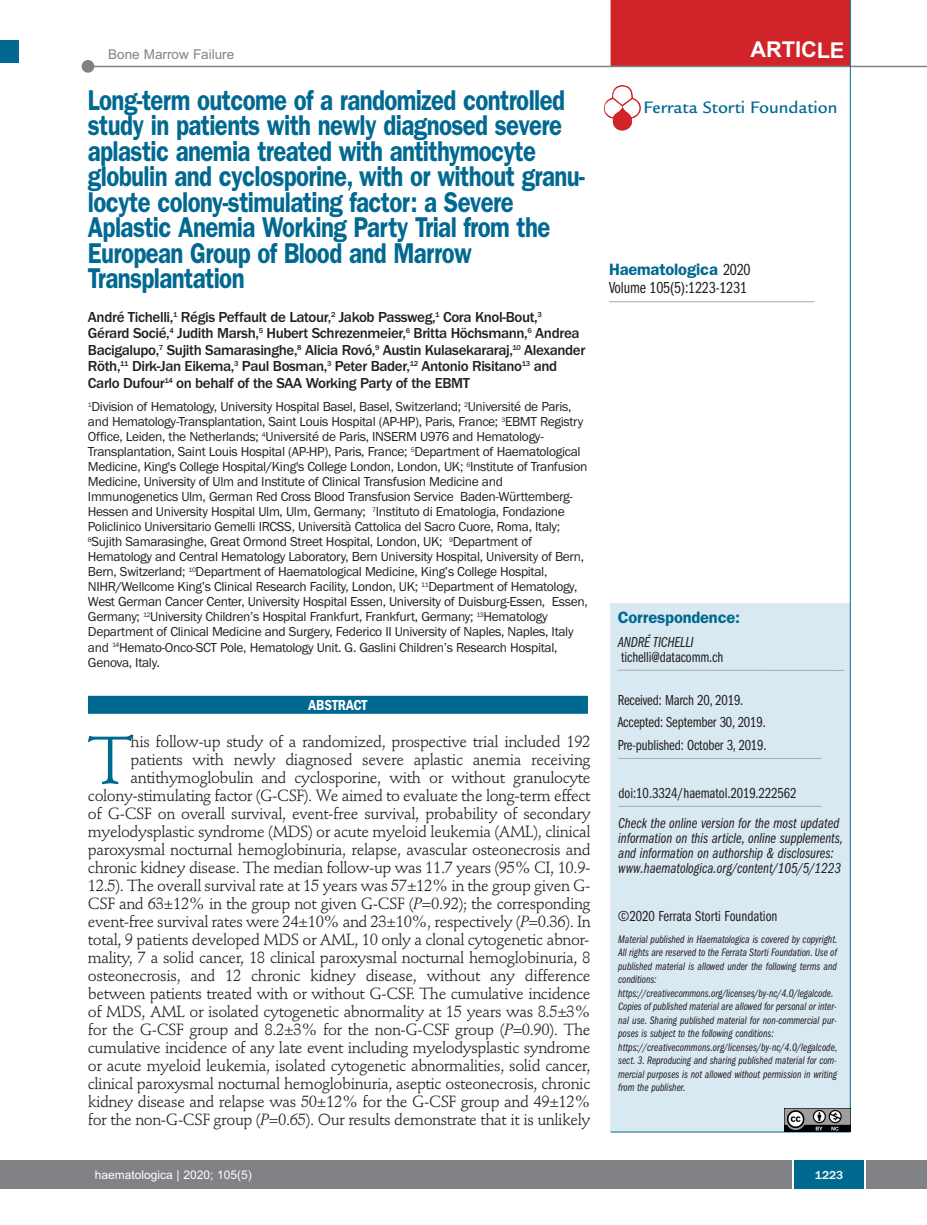
<style>
.page{position:relative;width:927px;height:1225px;background:#fff}
.page>*{position:absolute;margin:0;border:0;box-sizing:border-box;transform-origin:0 0}
.t1{font:66.45px "Stempel Schneidler";color:#006991}
.t2{font:600 28.8px/25.5px "Franklin Gothic";letter-spacing:-.025em;color:#006991;scale:.83 1}
.t3{font:700 21.75px "Arial";letter-spacing:-.01em;color:#fff}
.t4{font:500 18px "Legacy Sans";color:#006991}
.t5{font:600 16.5px "Franklin Gothic";letter-spacing:-.01em;color:#006991}
.t6{font:16.5px "Franklin Gothic Book Cmpr";letter-spacing:-.01em;color:#231f20}
.t7{font:16.05px/18px "Stempel Schneidler";letter-spacing:-.025em;color:#231f20;text-align:right}
.t8{font:500 15px/16.5px "Franklin Gothic";letter-spacing:-.025em;color:#231f20}
.t9{font:15px/15px "Franklin Gothic Book Cmpr Ital";color:#231f20}
.t10{font:15px/22.5px "Franklin Gothic Book Cmpr";letter-spacing:-.01em;color:#231f20}
.t11{font:600 condensed 15px "Franklin Gothic";letter-spacing:-.005em;color:#fff}
.t12{font:13.5px/15px "Franklin Gothic";letter-spacing:-.025em;color:#231f20}
.t13{font:13.5px "Arial";color:#808285}
.t14{font:12px "Arial";color:#fff}
.t15{font:500 12px "Franklin Gothic";color:#fff}
.t16{font:11.25px/13.5px "Franklin Gothic Book Cmpr Ital";color:#231f20}
.s1{font-family:"Franklin Gothic Book Cmpr";font-weight:400;color:#231f20}
.s2{font-style:italic}
</style>
<div class="page">
<div style="left:18px;top:1160px;width:909px;height:28px;background:#808285"></div>
<div style="left:794px;top:1160px;width:70px;height:28px;background:#006991"></div>
<hr style="left:792px;top:1160px;width:2px;height:28px;background:#fff">
<hr style="left:864px;top:1160px;width:2px;height:28px;background:#fff">
<div style="left:611px;top:603px;width:239px;height:529px;background:#d9e9f1"></div>
<hr style="left:618px;top:758px;width:204px;height:1px;background:#a8a9ad">
<hr style="left:618px;top:670px;width:226px;height:1px;background:#a8a9ad">
<hr style="left:611px;top:1131px;width:239px;height:1px;background:#006991">
<hr style="left:609px;top:301px;width:205px;height:1px;background:#a8a9ad">
<div style="left:611px;top:0;width:239px;height:67px;background:#d1232a"></div>
<hr style="left:87px;top:66px;width:840px;height:1px;background:#808285">
<div style="left:82px;top:60px;width:12px;height:13px;background:#808285;border-radius:50%"></div>
<hr style="left:618px;top:806px;width:204px;height:1px;background:#a8a9ad">
<hr style="left:850px;top:0;width:1px;height:1131px;background:#006991">
<img style="left:785px;top:1108px;width:65px;height:23px">
<img style="left:604px;top:85px;width:37px;height:46px">
<div style="left:0;top:40px;width:19px;height:22px;background:#006991"></div>
<div style="left:0;top:1160px;width:18px;height:28px;background:#808285"></div>
<div style="left:88px;top:696px;width:500px;height:18px;background:#006991"></div>
<p class="t13" style="left:108px;top:47px;width:128px">Bone Marrow Failure</p>
<h3 class="t3" style="left:751px;top:37px;width:95px">ARTICLE</h3>
<h2 class="t2" style="left:88px;top:90px;width:577px">Long-term outcome of a randomized controlled</h2>
<p class="t4" style="left:644px;top:101px;width:196px">Ferrata Storti Foundation</p>
<p class="t2" style="left:88px;top:115px;width:600px">study in patients with newly diagnosed severe aplastic anemia treated with antithymocyte globulin and cyclosporine, with or without granu&shy;locyte colony-stimulating factor: a Severe Aplastic Anemia Working Party Trial from the European Group of Blood and Marrow Transplantation</p>
<p class="t8" style="left:88px;top:308px;width:499px">André Tichelli,<sup>1</sup> Régis Peffault de Latour,<sup>2</sup> Jakob Passweg,<sup>1</sup> Cora Knol-Bout,<sup>3<br></sup>Gérard Socié,<sup>4</sup> Judith Marsh,<sup>5</sup> Hubert Schrezenmeier,<sup>6</sup> Britta Höchsmann,<sup>6</sup> Andrea Bacigalupo,<sup>7</sup> Sujith Samarasinghe,<sup>8</sup> Alicia Rovó,<sup>9</sup> Austin Kulasekararaj,<sup>10</sup> Alexander Röth,<sup>11</sup> Dirk-Jan Eikema,<sup>3</sup> Paul Bosman,<sup>3</sup> Peter Bader,<sup>12</sup> Antonio Risitano<sup>13</sup> and Carlo Dufour<sup>14</sup> on behalf of the SAA Working Party of the EBMT</p>
<p class="t12" style="left:88px;top:399px;width:501px"><sup>1</sup>Division of Hematology, University Hospital Basel, Basel, Switzerland; <sup>2</sup>Université de Paris, and Hematology-Transplantation, Saint Louis Hospital (AP-HP), Paris, France; <sup>3</sup>EBMT Registry Office, Leiden, the Netherlands; <sup>4</sup>Université de Paris, INSERM U976 and Hematology-Transplantation, Saint Louis Hospital (AP-HP), Paris, France; <sup>5</sup>Department of Haematological Medicine, King's College Hospital/King's College London, London, UK; <sup>6</sup>Institute of Tranfusion Medicine, University of Ulm and Institute of Clinical Transfusion Medicine and Immunogenetics Ulm, German Red Cross Blood Transfusion Service Baden-Württemberg-Hessen and University Hospital Ulm, Ulm, Germany; <sup>7</sup>Instituto di Ematologia, Fondazione Policlinico Universitario Gemelli IRCSS, Università Cattolica del Sacro Cuore, Roma, Italy; <sup>8</sup>Sujith Samarasinghe, Great Ormond Street Hospital, London, UK; <sup>9</sup>Department of Hematology and Central Hematology Laboratory, Bern University Hospital, University of Bern, Bern, Switzerland; <sup>10</sup>Department of Haematological Medicine, King’s College Hospital, NIHR/Wellcome King’s Clinical Research Facility, London, UK; <sup>11</sup>Department of Hematology, West German Cancer Center, University Hospital Essen, University of Duisburg-Essen, Essen, Germany; <sup>12</sup>University Children’s Hospital Frankfurt, Frankfurt, Germany; <sup>13</sup>Hematology Department of Clinical Medicine and Surgery, Federico II University of Naples, Naples, Italy and <sup>14</sup>Hemato-Onco-SCT Pole, Hematology Unit. G. Gaslini Children’s Research Hospital, Genova, Italy.</p>
<p class="t5" style="left:609px;top:264px;width:143px">Haematologica <span class="s1">2020</span></p>
<p class="t6" style="left:609px;top:282px;width:140px">Volume 105(5):1223-1231</p>
<p class="t5" style="left:618px;top:612px;width:124px">Correspondence:</p>
<p class="t9" style="left:618px;top:635px;width:77px">ANDRÉ TICHELLI</p>
<p class="t10" style="left:621px;top:646px;width:104px">tichelli@datacomm.ch</p>
<p class="t11" style="left:309px;top:699px;width:60px">ABSTRACT</p>
<h1 class="t1" style="left:88px;top:733px;width:46px">T</h1>
<p class="t7" style="left:88px;top:734px;width:504px">his follow-up study of a randomized, prospective trial included 192 patients with newly diagnosed severe aplastic anemia receiving antithymoglobulin and cyclosporine, with or without granulocyte colony-stimulating factor (G-CSF). We aimed to evaluate the long-term effect of G-CSF on overall survival, event-free survival, probability of secondary myelodysplastic syndrome (MDS) or acute myeloid leukemia (AML), clinical paroxysmal nocturnal hemoglobinuria, relapse, avascular osteonecrosis and chronic kidney disease. The median follow-up was 11.7 years (95% CI, 10.9- 12.5). The overall survival rate at 15 years was 57±12% in the group given G-CSF and 63±12% in the group not given G-CSF (<span class="s2">P</span>=0.92); the corresponding event-free survival rates were 24±10% and 23±10%, respectively (<span class="s2">P</span>=0.36). In total, 9 patients developed MDS or AML, 10 only a clonal cytogenetic abnor&shy;mality, 7 a solid cancer, 18 clinical paroxysmal nocturnal hemoglobinuria, 8 osteonecrosis, and 12 chronic kidney disease, without any difference between patients treated with or without G-CSF. The cumulative incidence of MDS, AML or isolated cytogenetic abnormality at 15 years was 8.5±3% for the G-CSF group and 8.2±3% for the non-G-CSF group (<span class="s2">P</span>=0.90). The cumulative incidence of any late event including myelodysplastic syndrome or acute myeloid leukemia, isolated cytogenetic abnormalities, solid cancer, clinical paroxysmal nocturnal hemoglobinuria, aseptic osteonecrosis, chronic kidney disease and relapse was 50±12% for the G-CSF group and 49±12% for the non-G-CSF group (<span class="s2">P</span>=0.65). Our results demonstrate that it is unlikely</p>
<p class="t10" style="left:618px;top:690px;width:150px">Received: March 20, 2019.<br>Accepted: September 30, 2019.<br>Pre-published: October 3, 2019.</p>
<p class="t10" style="left:618px;top:782px;width:180px">doi:10.3324/haematol.2019.222562</p>
<p class="t9" style="left:618px;top:817px;width:226px">Check the online version for the most updated information on this article, online supplements, and information on authorship &amp; disclosures: www.haematologica.org/content/105/5/1223</p>
<p class="t10" style="left:618px;top:906px;width:161px">©2020 Ferrata Storti Foundation</p>
<p class="t16" style="left:618px;top:933px;width:221px">Material published in Haematologica is covered by copyright.<br>All rights are reserved to the Ferrata Storti Foundation. Use of published material is allowed under the following terms and conditions: https://creativecommons.org/licenses/by-nc/4.0/legalcode.<br>Copies of published material are allowed for personal or inter&shy;nal use. Sharing published material for non-commercial pur&shy;poses is subject to the following conditions: https://creativecommons.org/licenses/by-nc/4.0/legalcode, sect. 3. Reproducing and sharing published material for com&shy;mercial purposes is not allowed without permission in writing from the publisher.</p>
<p class="t14" style="left:95px;top:1167px;width:158px">haematologica | 2020; 105(5)</p>
<p class="t15" style="left:815px;top:1167px;width:30px">1223</p>
</div>
